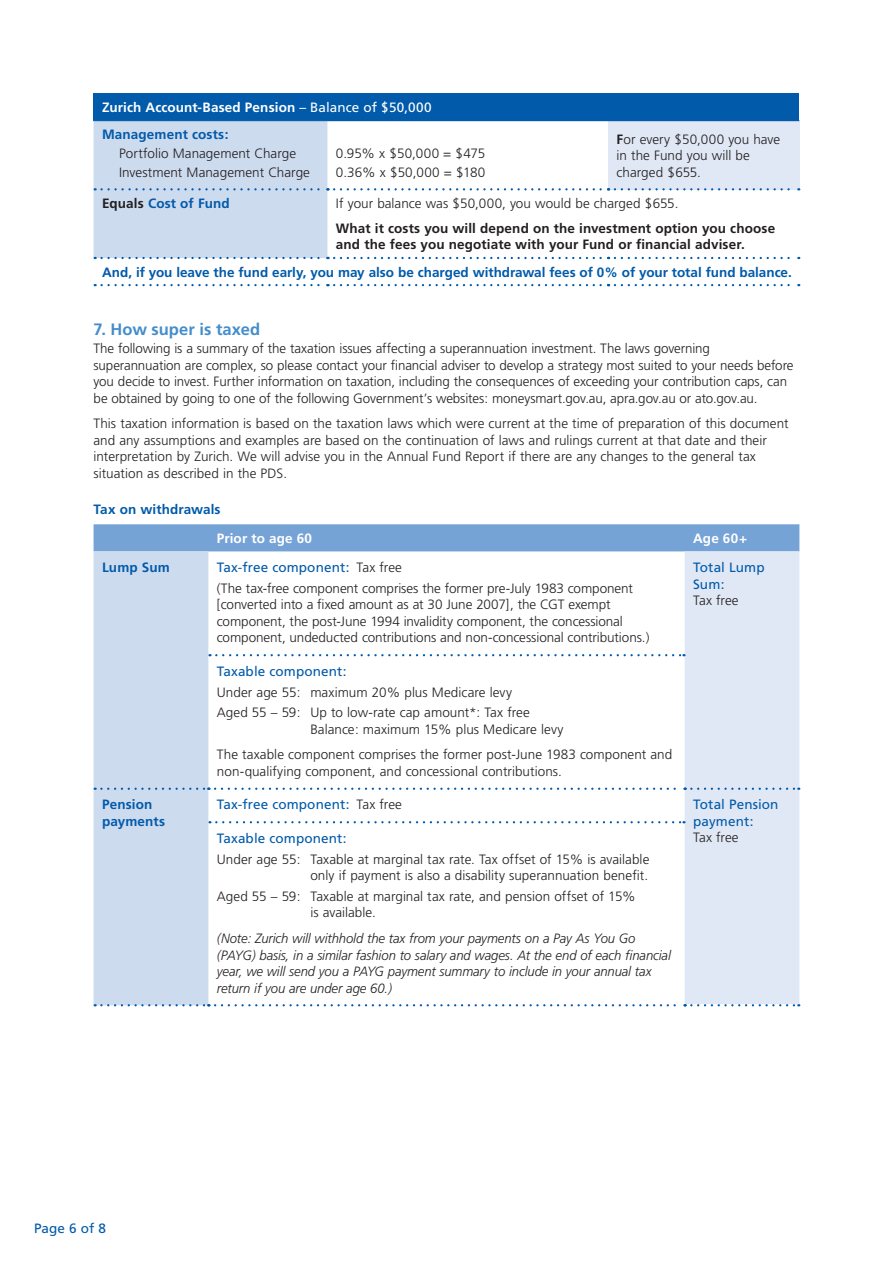
<style>
.page{position:relative;width:893px;height:1263px;background:#fff}
.page>*{position:absolute;margin:0;border:0;box-sizing:border-box;transform-origin:0 0}
.t1{font:700 16.5px "Frutiger";letter-spacing:.005em;color:#448dcb}
.t2{font:300 13.5px/16.5px "Frutiger";color:#231f20}
.t3{font:italic 300 13.5px/16.5px "Frutiger";letter-spacing:-.01em;color:#231f20}
.t4{font:700 13.5px/16.5px "Frutiger";color:#015aaa}
.t5{font:700 13.5px/16.5px "Frutiger";letter-spacing:.01em;color:#231f20}
.t6{font:13.5px/16.5px "Frutiger";letter-spacing:.01em;color:#015aaa}
.t7{font:700 13.5px/27.2px "Frutiger";letter-spacing:.01em;color:#fff}
.s1{font-weight:400}
.s2{color:#015aaa}
.s3{font-weight:700}
.s4{color:#231f20}
.s5{font-weight:400;color:#015aaa}
.s6{font-weight:300;color:#231f20}
</style>
<div class="page">
<div style="left:94px;top:94px;width:705px;height:27px;background:#015aaa"></div>
<div style="left:608px;top:121px;width:191px;height:68px;background:#e0e8f5"></div>
<svg style="left:334px;top:188px;width:275px;height:2px"></svg>
<svg style="left:615px;top:188px;width:184px;height:2px"></svg>
<div style="left:94px;top:121px;width:234px;height:138px;background:#cddbef"></div>
<svg style="left:334px;top:257px;width:275px;height:2px"></svg>
<svg style="left:615px;top:257px;width:184px;height:2px"></svg>
<svg style="left:102px;top:284px;width:226px;height:2px"></svg>
<svg style="left:334px;top:284px;width:275px;height:2px"></svg>
<svg style="left:615px;top:284px;width:184px;height:2px"></svg>
<div style="left:94px;top:524px;width:705px;height:27px;background:#76a3d6"></div>
<div style="left:94px;top:551px;width:114px;height:454px;background:#cddbef"></div>
<div style="left:685px;top:551px;width:114px;height:453px;background:#e0e8f5"></div>
<svg style="left:215px;top:1004px;width:584px;height:2px"></svg>
<svg style="left:216px;top:654px;width:468px;height:2px"></svg>
<svg style="left:95px;top:788px;width:114px;height:2px"></svg>
<svg style="left:215px;top:788px;width:584px;height:2px"></svg>
<svg style="left:216px;top:821px;width:468px;height:2px"></svg>
<svg style="left:95px;top:1004px;width:114px;height:2px"></svg>
<p class="t7" style="left:102px;top:94px;width:331px">Zurich Account-Based Pension <span class="s1">– Balance of $50,000<br></span><span class="s2">Management costs:</span></p>
<p class="t2" style="left:617px;top:131px;width:165px"><span class="s3">F</span>or every $50,000 you have in the Fund you will be charged $655.</p>
<p class="t2" style="left:119px;top:145px;width:179px">Portfolio Management Charge</p>
<p class="t2" style="left:336px;top:145px;width:151px">0.95% x $50,000 = $475</p>
<p class="t2" style="left:119px;top:164px;width:192px">Investment Management Charge</p>
<p class="t2" style="left:336px;top:164px;width:151px">0.36% x $50,000 = $180</p>
<p class="t4" style="left:102px;top:195px;width:129px"><span class="s4">Equals</span> Cost of Fund</p>
<p class="t2" style="left:336px;top:195px;width:344px">If your balance was $50,000, you would be charged $655.</p>
<p class="t5" style="left:336px;top:220px;width:441px">What it costs you will depend on the investment option you choose and the fees you negotiate with your Fund or financial adviser.</p>
<p class="t4" style="left:102px;top:264px;width:691px">And, if you leave the fund early, you may also be charged withdrawal fees of 0% of your total fund balance.</p>
<p class="t1" style="left:94px;top:319px;width:168px">7. How super is taxed</p>
<p class="t2" style="left:94px;top:340px;width:702px">The following is a summary of the taxation issues affecting a superannuation investment. The laws governing superannuation are complex, so please contact your financial adviser to develop a strategy most suited to your needs before you decide to invest. Further information on taxation, including the consequences of exceeding your contribution caps, can be obtained by going to one of the following Government’s websites: moneysmart.gov.au, apra.gov.au or ato.gov.au.</p>
<p class="t2" style="left:94px;top:415px;width:696px">This taxation information is based on the taxation laws which were current at the time of preparation of this document and any assumptions and examples are based on the continuation of laws and rulings current at that date and their interpretation by Zurich. We will advise you in the Annual Fund Report if there are any changes to the general tax situation as described in the PDS.</p>
<p class="t4" style="left:94px;top:501px;width:129px">Tax on withdrawals</p>
<p class="t7" style="left:217px;top:525px;width:97px">Prior to age 60</p>
<p class="t7" style="left:693px;top:525px;width:56px">Age 60+</p>
<p class="t4" style="left:102px;top:559px;width:69px">Lump Sum</p>
<p class="t2" style="left:217px;top:557px;width:418px;line-height:20.7px"><span class="s5">Tax-free component:</span> Tax free<br>(The tax-free component comprises the former pre-July 1983 component</p>
<p class="t2" style="left:217px;top:597px;width:434px">[converted into a fixed amount as at 30 June 2007], the CGT exempt component, the post-June 1994 invalidity component, the concessional component, undeducted contributions and non-concessional contributions.)</p>
<p class="t6" style="left:693px;top:559px;width:73px">Total Lump<br>Sum:</p>
<p class="t2" style="left:693px;top:592px;width:47px">Tax free</p>
<p class="t6" style="left:217px;top:663px;width:131px">Taxable component:</p>
<p class="t2" style="left:217px;top:682px;width:315px;line-height:20.7px">Under age 55: maximum 20% plus Medicare levy<br>Aged 55 – 59: Up to low-rate cap amount*: Tax free</p>
<p class="t2" style="left:217px;top:717px;width:457px;line-height:25.5px;text-indent:94px">Balance: maximum 15% plus Medicare levy<br>The taxable component comprises the former post-June 1983 component and</p>
<p class="t2" style="left:217px;top:763px;width:347px">non-qualifying component, and concessional contributions.</p>
<p class="t4" style="left:102px;top:796px;width:65px">Pension payments</p>
<p class="t6" style="left:217px;top:796px;width:187px">Tax-free component: <span class="s6">Tax free</span></p>
<p class="t6" style="left:693px;top:796px;width:87px">Total Pension payment:</p>
<p class="t6" style="left:217px;top:830px;width:131px">Taxable component:</p>
<p class="t2" style="left:693px;top:830px;width:47px">Tax free</p>
<p class="t2" style="left:217px;top:851px;width:434px;text-align:right">Under age 55: Taxable at marginal tax rate. Tax offset of 15% is available only if payment is also a disability superannuation benefit.</p>
<p class="t2" style="left:310px;top:888px;width:327px;text-indent:-94px">Aged 55 – 59: Taxable at marginal tax rate, and pension offset of 15% is available.</p>
<p class="t3" style="left:217px;top:930px;width:456px">(Note: Zurich will withhold the tax from your payments on a Pay As You Go (PAYG) basis, in a similar fashion to salary and wages. At the end of each financial year, we will send you a PAYG payment summary to include in your annual tax return if you are under age 60.)</p>
<p class="t6" style="left:34px;top:1220px;width:73px">Page 6 of 8</p>
</div>
